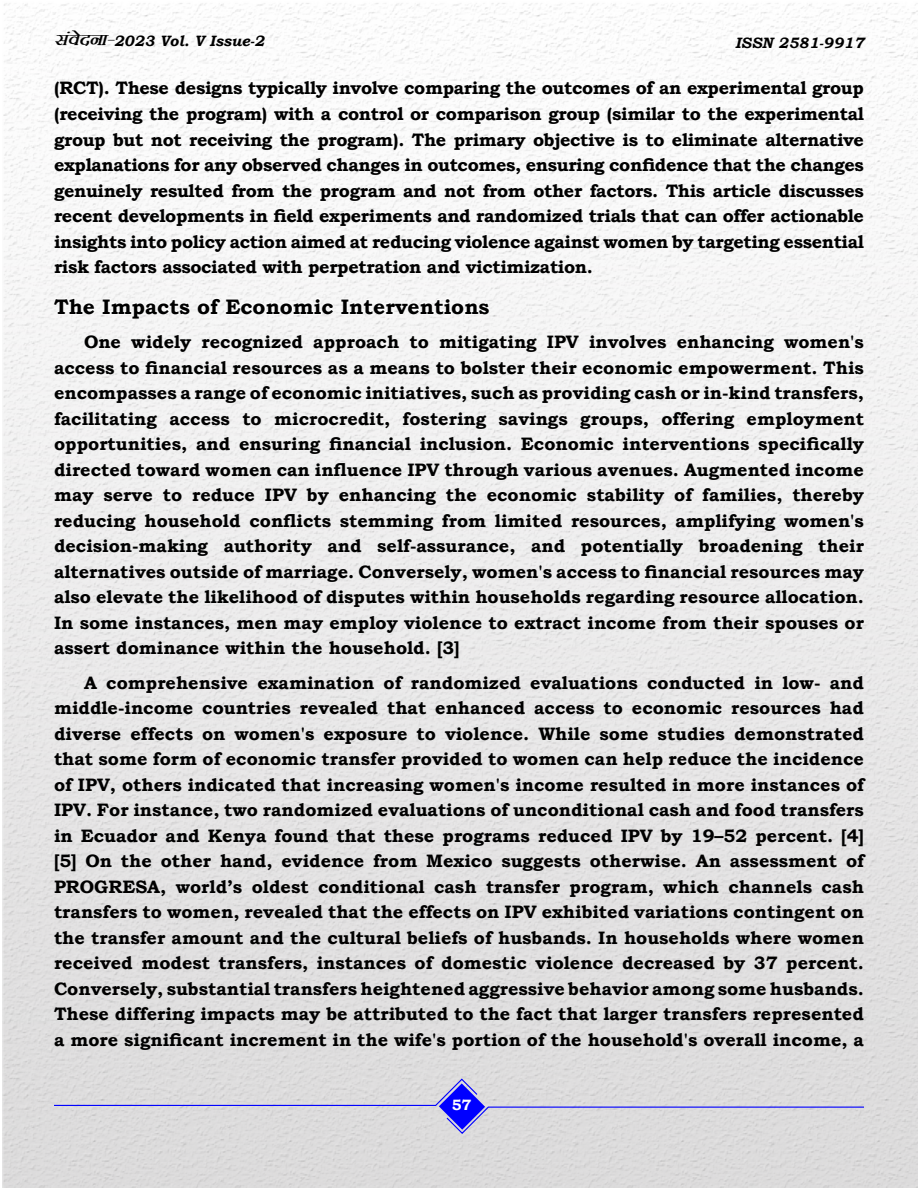
<style>
.page{position:relative;width:918px;height:1188px;background:#fff}
.page>*{position:absolute;margin:0;border:0;box-sizing:border-box;transform-origin:0 0}
.Eng__Text_Sub_Headin{font:700 21px "Bookman Old Style";color:#000}
.English_Paragrah{font:700 18px/25.5px "Bookman Old Style";color:#000;text-align:justify}
.t1{font:italic 700 15px "Bookman Old Style";color:#000}
.t2{font:700 15px "Bookman Old Style";color:#fff}
.s1{font-family:"Kruti Dev 100";font-size:19.5px}
</style>
<div class="page">
<img style="left:3px;top:3px;width:915px;height:1185px">
<svg style="left:53px;top:1078px;width:812px;height:57px;background:#d1d1dc"></svg>
<svg style="left:52px;top:297px;width:439px;height:23px"></svg>
<p class="t1" style="left:54px;top:29px;width:212px"><span class="s1">laosnuk&amp;</span>2023 Vol. V Issue-2</p>
<p class="t1" style="left:735px;top:32px;width:130px">ISSN 2581-9917</p>
<p class="English_Paragrah" style="left:54px;top:75px;width:812px">(RCT). These designs typically involve comparing the outcomes of an experimental group (receiving the program) with a control or comparison group (similar to the experimental group but not receiving the program). The primary objective is to eliminate alternative explanations for any observed changes in outcomes, ensuring confidence that the changes genuinely resulted from the program and not from other factors. This article discusses recent developments in field experiments and randomized trials that can offer actionable insights into policy action aimed at reducing violence against women by targeting essential risk factors associated with perpetration and victimization.</p>
<p class="Eng__Text_Sub_Headin" style="left:54px;top:291px;width:437px">The Impacts of Economic Interventions</p>
<p class="English_Paragrah" style="left:54px;top:329px;width:812px;text-indent:30px">One widely recognized approach to mitigating IPV involves enhancing women's access to financial resources as a means to bolster their economic empowerment. This encompasses a range of economic initiatives, such as providing cash or in-kind transfers, facilitating access to microcredit, fostering savings groups, offering employment opportunities, and ensuring financial inclusion. Economic interventions specifically directed toward women can influence IPV through various avenues. Augmented income may serve to reduce IPV by enhancing the economic stability of families, thereby reducing household conflicts stemming from limited resources, amplifying women's decision-making authority and self-assurance, and potentially broadening their alternatives outside of marriage. Conversely, women's access to financial resources may also elevate the likelihood of disputes within households regarding resource allocation.<br>In some instances, men may employ violence to extract income from their spouses or assert dominance within the household. [3]</p>
<p class="English_Paragrah" style="left:54px;top:670px;width:812px;text-indent:30px">A comprehensive examination of randomized evaluations conducted in low- and middle-income countries revealed that enhanced access to economic resources had diverse effects on women's exposure to violence. While some studies demonstrated that some form of economic transfer provided to women can help reduce the incidence of IPV, others indicated that increasing women's income resulted in more instances of IPV. For instance, two randomized evaluations of unconditional cash and food transfers in Ecuador and Kenya found that these programs reduced IPV by 19–52 percent. [4] [5] On the other hand, evidence from Mexico suggests otherwise. An assessment of PROGRESA, world’s oldest conditional cash transfer program, which channels cash transfers to women, revealed that the effects on IPV exhibited variations contingent on the transfer amount and the cultural beliefs of husbands. In households where women received modest transfers, instances of domestic violence decreased by 37 percent.<br>Conversely, substantial transfers heightened aggressive behavior among some husbands.<br>These differing impacts may be attributed to the fact that larger transfers represented a more significant increment in the wife's portion of the household's overall income, a</p>
<p class="t2" style="left:452px;top:1094px;width:21px">57</p>
</div>
